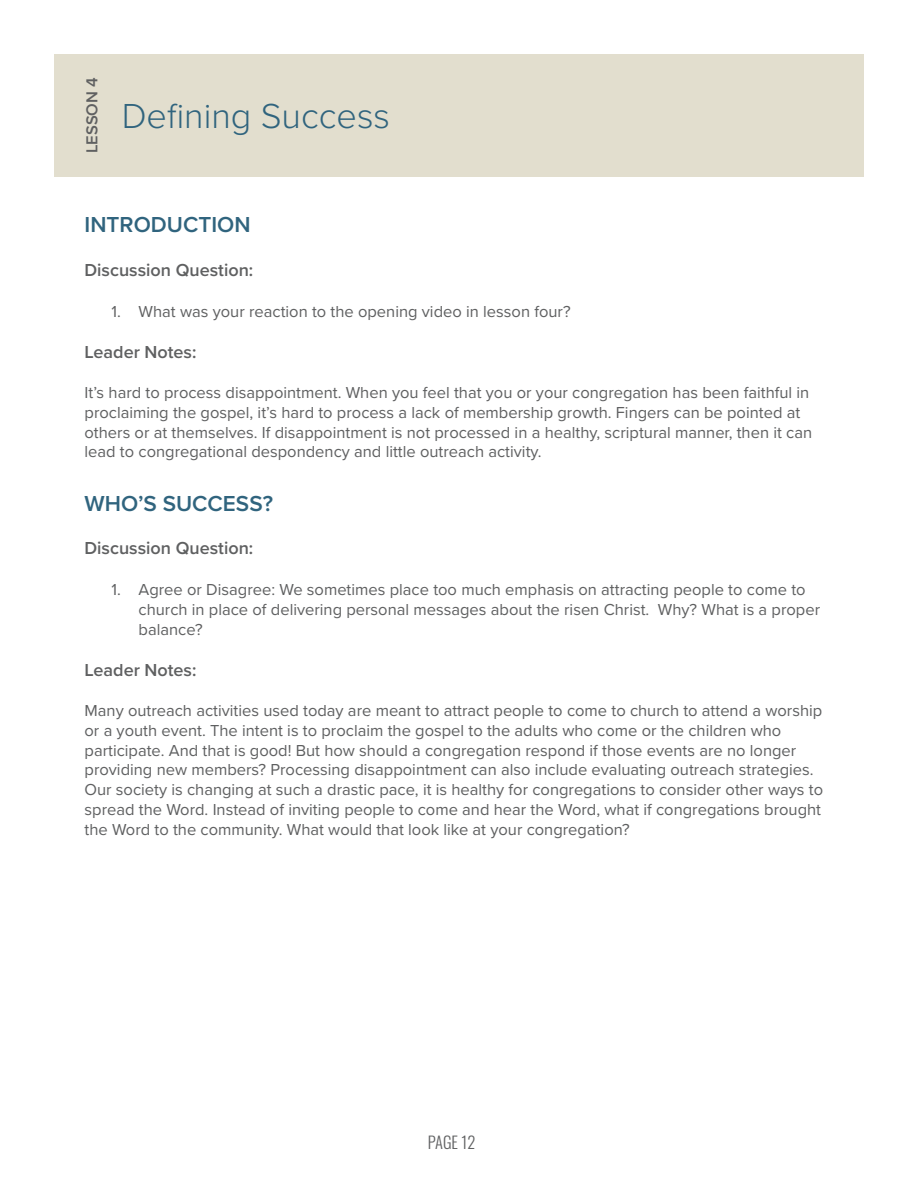
<style>
.page{position:relative;width:918px;height:1188px;background:#fff}
.page>*{position:absolute;margin:0;border:0;box-sizing:border-box;transform-origin:0 0}
.t1{font:300 36px "Proxima Nova";color:#30647e}
.t2{font:600 22.5px "Proxima Nova";color:#30647e}
.t3{font:600 18px "Proxima Nova";color:#5f6061}
.t4{font:16.5px/19.8px "Proxima Nova";color:#5f6061}
.t5{font:600 16.5px "Proxima Nova";color:#5f6061}
.t6{font:300 16.5px "Oswald";color:#5f6061}
</style>
<div class="page">
<div style="left:54px;top:54px;width:810px;height:123px;background:#e2dece"></div>
<p class="t5" style="left:80px;top:153px;width:77px;rotate:-90deg">LESSON 4</p>
<h1 class="t1" style="left:122px;top:89px;width:270px">Defining Success</h1>
<h2 class="t2" style="left:85px;top:208px;width:168px">INTRODUCTION</h2>
<p class="t3" style="left:85px;top:256px;width:170px">Discussion Question:</p>
<p class="t4" style="left:112px;top:301px;width:461px">1. What was your reaction to the opening video in lesson four?</p>
<p class="t3" style="left:85px;top:339px;width:114px">Leader Notes:</p>
<p class="t4" style="left:85px;top:382px;width:729px">It’s hard to process disappointment. When you feel that you or your congregation has been faithful in proclaiming the gospel, it’s hard to process a lack of membership growth. Fingers can be pointed at others or at themselves. If disappointment is not processed in a healthy, scriptural manner, then it can lead to congregational despondency and little outreach activity.</p>
<h2 class="t2" style="left:85px;top:486px;width:190px">WHO’S SUCCESS?</h2>
<p class="t3" style="left:85px;top:535px;width:170px">Discussion Question:</p>
<p class="t4" style="left:139px;top:579px;width:683px;text-indent:-27px">1. Agree or Disagree: We sometimes place too much emphasis on attracting people to come to church in place of delivering personal messages about the risen Christ. Why? What is a proper balance?</p>
<p class="t3" style="left:85px;top:657px;width:114px">Leader Notes:</p>
<p class="t4" style="left:85px;top:700px;width:740px">Many outreach activities used today are meant to attract people to come to church to attend a worship or a youth event. The intent is to proclaim the gospel to the adults who come or the children who participate. And that is good! But how should a congregation respond if those events are no longer providing new members? Processing disappointment can also include evaluating outreach strategies.<br>Our society is changing at such a drastic pace, it is healthy for congregations to consider other ways to spread the Word. Instead of inviting people to come and hear the Word, what if congregations brought the Word to the community. What would that look like at your congregation?</p>
<p class="t6" style="left:428px;top:1128px;width:49px">PAGE 12</p>
</div>
